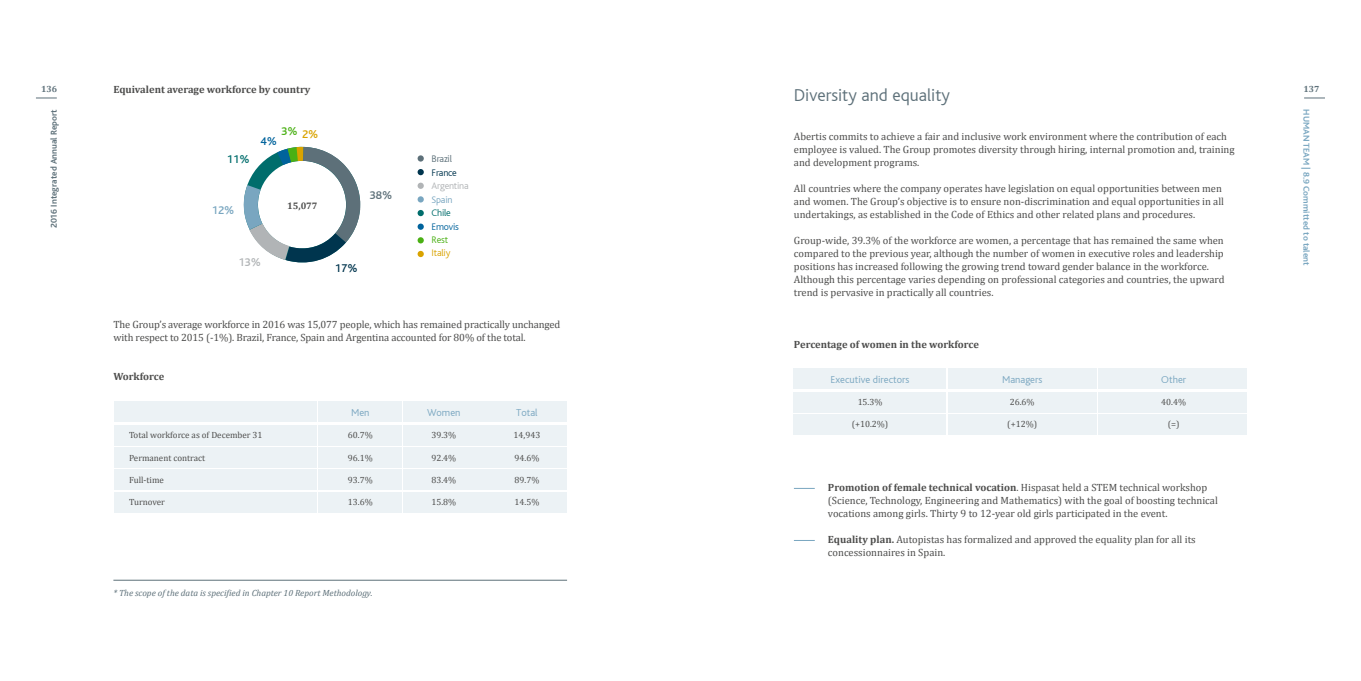
<style>
.page{position:relative;width:1361px;height:681px;background:#fff}
.page>*{position:absolute;margin:0;border:0;box-sizing:border-box;transform-origin:0 0}
.t1{font:300 18px "Blisslight";color:#5d7079}
.t2{font:500 11.8px "Blissmedium";color:#b1b4b6}
.t3{font:500 11.8px "Blissmedium";color:#79a6c0}
.t4{font:500 11.8px "Blissmedium";color:#00354e}
.t5{font:500 11.8px "Blissmedium";color:#5d7079}
.t6{font:500 11.8px "Blissmedium";color:#006d6c}
.t7{font:500 11.8px "Blissmedium";color:#4ab014}
.t8{font:500 11.8px "Blissmedium";color:#d9a300}
.t9{font:500 11.8px "Blissmedium";color:#00639c}
.t10{font:10.5px/13px "Cambria";color:#4d4d4c}
.t11{font:700 10.5px "Cambria";color:#4d4d4c}
.t12{font:300 10.5px "Blisslight";color:#79a6c0}
.t13{font:300 10px "Blisslight";letter-spacing:-.02em;color:#b1b4b6}
.t14{font:300 10px "Blisslight";letter-spacing:-.02em;color:#5d7079}
.t15{font:300 10px "Blisslight";letter-spacing:-.02em;color:#00354e}
.t16{font:300 10px "Blisslight";letter-spacing:-.02em;color:#00639c}
.t17{font:300 10px "Blisslight";letter-spacing:-.02em;color:#d9a300}
.t18{font:300 10px "Blisslight";letter-spacing:-.02em;color:#79a6c0}
.t19{font:300 10px "Blisslight";letter-spacing:-.02em;color:#006d6c}
.t20{font:300 10px "Blisslight";color:#4ab014}
.t21{font:700 9.5px "Cambria";color:#4d4d4c}
.t22{font:9px "Cambria";color:#4d4d4c}
.t23{font:italic 9px "Cambria";color:#5d7079}
.t24{font:700 9px "Blissbold";color:#79a6c0}
.t25{font:700 9px "Blissbold";color:#5d7079}
.t26{font:700 9px "Cambria";color:#5d7079}
.s1{font-weight:700}
</style>
<div class="page">
<svg style="left:1304px;top:97px;width:21px;height:1px"></svg>
<svg style="left:36px;top:97px;width:21px;height:1px"></svg>
<svg style="left:794px;top:487px;width:20px;height:1px"></svg>
<hr style="left:113px;top:579px;width:454px;height:1px;background:#5d7079">
<div style="left:417px;top:251px;width:7px;height:6px;background:#d9a300;border-radius:50%"></div>
<div style="left:417px;top:155px;width:7px;height:6px;background:#5d7079;border-radius:50%"></div>
<div style="left:417px;top:169px;width:7px;height:6px;background:#00354e;border-radius:50%"></div>
<div style="left:417px;top:182px;width:7px;height:7px;background:#b1b4b6;border-radius:50%"></div>
<div style="left:417px;top:196px;width:7px;height:6px;background:#79a6c0;border-radius:50%"></div>
<div style="left:417px;top:210px;width:7px;height:6px;background:#006d6c;border-radius:50%"></div>
<div style="left:417px;top:223px;width:7px;height:7px;background:#00639c;border-radius:50%"></div>
<div style="left:417px;top:237px;width:7px;height:6px;background:#4ab014;border-radius:50%"></div>
<svg style="left:243px;top:147px;width:118px;height:116px"></svg>
<div style="left:114px;top:425px;width:202px;height:21px;background:#ecf2f5"></div>
<div style="left:114px;top:447px;width:202px;height:21px;background:#ecf2f5"></div>
<div style="left:114px;top:469px;width:202px;height:21px;background:#ecf2f5"></div>
<div style="left:114px;top:491px;width:202px;height:21px;background:#ecf2f5"></div>
<div style="left:114px;top:401px;width:202px;height:21px;background:#ecf2f5"></div>
<div style="left:318px;top:425px;width:84px;height:21px;background:#ecf2f5"></div>
<div style="left:318px;top:447px;width:84px;height:21px;background:#ecf2f5"></div>
<div style="left:318px;top:469px;width:84px;height:21px;background:#ecf2f5"></div>
<div style="left:318px;top:491px;width:84px;height:21px;background:#ecf2f5"></div>
<div style="left:318px;top:401px;width:84px;height:21px;background:#ecf2f5"></div>
<div style="left:403px;top:425px;width:81px;height:21px;background:#ecf2f5"></div>
<div style="left:403px;top:447px;width:81px;height:21px;background:#ecf2f5"></div>
<div style="left:403px;top:469px;width:81px;height:21px;background:#ecf2f5"></div>
<div style="left:403px;top:491px;width:81px;height:21px;background:#ecf2f5"></div>
<div style="left:485px;top:425px;width:82px;height:21px;background:#ecf2f5"></div>
<div style="left:485px;top:447px;width:82px;height:21px;background:#ecf2f5"></div>
<div style="left:485px;top:469px;width:82px;height:21px;background:#ecf2f5"></div>
<div style="left:485px;top:491px;width:82px;height:21px;background:#ecf2f5"></div>
<div style="left:403px;top:401px;width:81px;height:21px;background:#ecf2f5"></div>
<div style="left:485px;top:401px;width:82px;height:21px;background:#ecf2f5"></div>
<div style="left:794px;top:392px;width:152px;height:20px;background:#ecf2f5"></div>
<div style="left:794px;top:414px;width:152px;height:20px;background:#ecf2f5"></div>
<div style="left:794px;top:368px;width:152px;height:20px;background:#ecf2f5"></div>
<div style="left:948px;top:392px;width:148px;height:20px;background:#ecf2f5"></div>
<div style="left:948px;top:414px;width:148px;height:20px;background:#ecf2f5"></div>
<div style="left:1098px;top:392px;width:149px;height:20px;background:#ecf2f5"></div>
<div style="left:1098px;top:414px;width:149px;height:20px;background:#ecf2f5"></div>
<div style="left:948px;top:368px;width:148px;height:20px;background:#ecf2f5"></div>
<div style="left:1098px;top:368px;width:149px;height:20px;background:#ecf2f5"></div>
<p class="t11" style="left:113px;top:82px;width:199px">Equivalent average workforce by country</p>
<p class="t26" style="left:41px;top:83px;width:17px">136</p>
<p class="t26" style="left:1303px;top:83px;width:17px">137</p>
<h1 class="t1" style="left:794px;top:85px;width:158px">Diversity and equality</h1>
<p class="t10" style="left:794px;top:129px;width:442px">Abertis commits to achieve a fair and inclusive work environment where the contribution of each employee is valued. The Group promotes diversity through hiring, internal promotion and, training and development programs.</p>
<p class="t10" style="left:794px;top:181px;width:432px">All countries where the company operates have legislation on equal opportunities between men and women. The Group’s objective is to ensure non-discrimination and equal opportunities in all undertakings, as established in the Code of Ethics and other related plans and procedures.</p>
<p class="t10" style="left:794px;top:233px;width:432px">Group-wide, 39.3% of the workforce are women, a percentage that has remained the same when compared to the previous year, although the number of women in executive roles and leadership positions has increased following the growing trend toward gender balance in the workforce.<br>Although this percentage varies depending on professional categories and countries, the upward trend is pervasive in practically all countries.</p>
<p class="t25" style="left:49px;top:228px;width:120px;rotate:-90deg">2016 Integrated Annual Report</p>
<p class="t24" style="left:1311px;top:109px;width:158px;rotate:90deg">HUMAN TEAM | 8.9 Committed to talent</p>
<p class="t7" style="left:281px;top:125px;width:18px">3%</p>
<p class="t8" style="left:302px;top:127px;width:18px">2%</p>
<p class="t9" style="left:261px;top:135px;width:18px">4%</p>
<p class="t6" style="left:227px;top:152px;width:24px">11%</p>
<p class="t14" style="left:432px;top:153px;width:22px">Brazil</p>
<p class="t15" style="left:432px;top:167px;width:27px">France</p>
<p class="t13" style="left:432px;top:180px;width:39px">Argentina</p>
<p class="t18" style="left:432px;top:194px;width:22px">Spain</p>
<p class="t19" style="left:432px;top:207px;width:21px">Chile</p>
<p class="t16" style="left:432px;top:221px;width:29px">Emovis</p>
<p class="t20" style="left:432px;top:234px;width:18px">Rest</p>
<p class="t17" style="left:432px;top:248px;width:20px">Italiy</p>
<p class="t5" style="left:369px;top:188px;width:24px">38%</p>
<p class="t21" style="left:287px;top:199px;width:32px">15,077</p>
<p class="t3" style="left:212px;top:204px;width:24px">12%</p>
<p class="t2" style="left:238px;top:255px;width:24px">13%</p>
<p class="t4" style="left:335px;top:262px;width:24px">17%</p>
<p class="t10" style="left:113px;top:317px;width:448px">The Group’s average workforce in 2016 was 15,077 people, which has remained practically unchanged with respect to 2015 (-1%). Brazil, France, Spain and Argentina accounted for 80% of the total.</p>
<p class="t11" style="left:113px;top:368px;width:52px">Workforce</p>
<p class="t12" style="left:351px;top:407px;width:20px">Men</p>
<p class="t12" style="left:427px;top:407px;width:35px">Women</p>
<p class="t12" style="left:516px;top:407px;width:23px">Total</p>
<p class="t22" style="left:129px;top:430px;width:135px">Total workforce as of December 31</p>
<p class="t22" style="left:129px;top:452px;width:78px">Permanent contract</p>
<p class="t22" style="left:129px;top:474px;width:36px">Full-time</p>
<p class="t22" style="left:129px;top:496px;width:37px">Turnover</p>
<p class="t22" style="left:348px;top:430px;width:26px">60.7%</p>
<p class="t22" style="left:348px;top:452px;width:26px">96.1%</p>
<p class="t22" style="left:348px;top:474px;width:26px">93.7%</p>
<p class="t22" style="left:348px;top:496px;width:26px">13.6%</p>
<p class="t22" style="left:431px;top:430px;width:26px">39.3%</p>
<p class="t22" style="left:431px;top:452px;width:26px">92.4%</p>
<p class="t22" style="left:431px;top:474px;width:26px">83.4%</p>
<p class="t22" style="left:431px;top:496px;width:26px">15.8%</p>
<p class="t22" style="left:513px;top:430px;width:28px">14,943</p>
<p class="t22" style="left:514px;top:452px;width:26px">94.6%</p>
<p class="t22" style="left:514px;top:474px;width:26px">89.7%</p>
<p class="t22" style="left:514px;top:496px;width:26px">14.5%</p>
<p class="t23" style="left:113px;top:586px;width:261px">* The scope of the data is specified in Chapter 10 Report Methodology.</p>
<p class="t11" style="left:794px;top:336px;width:186px">Percentage of women in the workforce</p>
<p class="t12" style="left:830px;top:374px;width:80px">Executive directors</p>
<p class="t22" style="left:857px;top:396px;width:26px">15.3%</p>
<p class="t22" style="left:852px;top:419px;width:38px">(+10.2%)</p>
<p class="t12" style="left:1002px;top:374px;width:42px">Managers</p>
<p class="t12" style="left:1161px;top:374px;width:26px">Other</p>
<p class="t22" style="left:1010px;top:396px;width:26px">26.6%</p>
<p class="t22" style="left:1007px;top:419px;width:31px">(+12%)</p>
<p class="t22" style="left:1161px;top:396px;width:26px">40.4%</p>
<p class="t22" style="left:1167px;top:419px;width:13px">(=)</p>
<p class="t10" style="left:828px;top:480px;width:391px"><span class="s1">Promotion of female technical vocation</span>. Hispasat held a STEM technical workshop (Science, Technology, Engineering and Mathematics) with the goal of boosting technical vocations among girls. Thirty 9 to 12-year old girls participated in the event.</p>
<p class="t10" style="left:828px;top:532px;width:369px"><span class="s1">Equality plan.</span> Autopistas has formalized and approved the equality plan for all its concessionnaires in Spain.</p>
</div>
